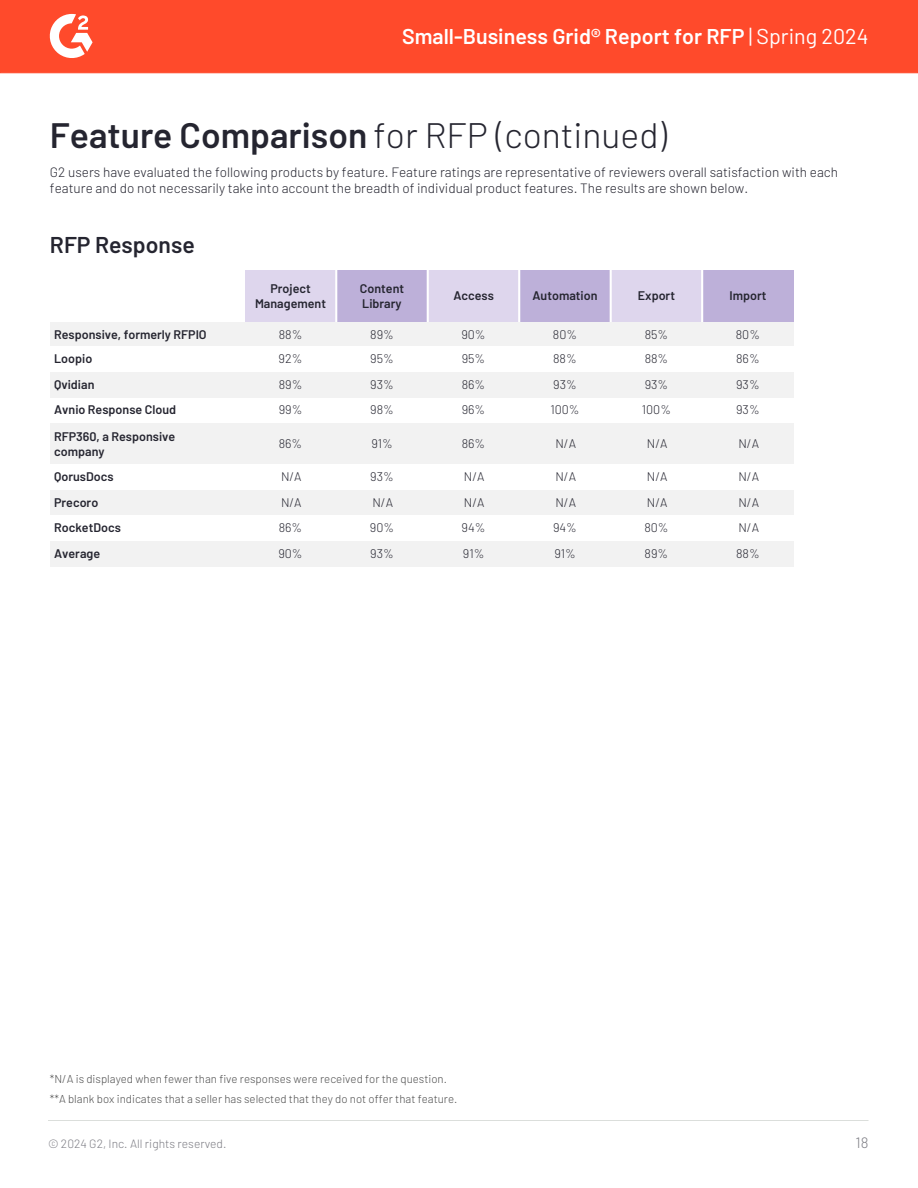
<style>
.page{position:relative;width:918px;height:1188px;background:#fff}
.page>*{position:absolute;margin:0;border:0;box-sizing:border-box;transform-origin:0 0}
.t1{font:600 35.4px "Barlow";color:#252530}
.t2{font:600 22.95px "Barlow";color:#252530}
.t3{font:600 21.45px "Barlow";color:#fff}
.t4{font:300 15px "Barlow";color:#7c7c83}
.t5{font:300 13.5px/16.2px "Barlow";color:#252530}
.t6{font:600 12.45px/15px "Barlow";color:#252530}
.t7{font:300 12.45px "Barlow";color:#252530}
.t8{font:300 12px "Barlow";color:#7c7c83}
.t9{font:300 11.4px/19.4px "Barlow";color:#4d4d4d}
.s1{font-weight:400}
.s2{font-weight:300}
</style>
<div class="page">
<div style="left:0;top:0;width:918px;height:73px;background:#ff4a2b"></div>
<svg style="left:49px;top:14px;width:44px;height:44px"></svg>
<div style="left:245px;top:270px;width:91px;height:52px;background:#ded6ed"></div>
<div style="left:336px;top:270px;width:92px;height:52px;background:#bdb0d9"></div>
<hr style="left:335px;top:270px;width:2px;height:53px;background:#fff">
<div style="left:428px;top:270px;width:91px;height:52px;background:#ded6ed"></div>
<hr style="left:427px;top:270px;width:2px;height:53px;background:#fff">
<div style="left:519px;top:270px;width:92px;height:52px;background:#bdb0d9"></div>
<hr style="left:518px;top:270px;width:2px;height:53px;background:#fff">
<div style="left:611px;top:270px;width:91px;height:52px;background:#ded6ed"></div>
<hr style="left:610px;top:270px;width:2px;height:53px;background:#fff">
<div style="left:702px;top:270px;width:92px;height:52px;background:#bdb0d9"></div>
<hr style="left:701px;top:270px;width:2px;height:53px;background:#fff">
<div style="left:50px;top:322px;width:744px;height:26px;background:#f2f2f2"></div>
<div style="left:50px;top:347px;width:744px;height:25px;background:#fff"></div>
<div style="left:50px;top:372px;width:744px;height:26px;background:#f2f2f2"></div>
<div style="left:50px;top:423px;width:744px;height:42px;background:#f2f2f2"></div>
<div style="left:50px;top:490px;width:744px;height:26px;background:#f2f2f2"></div>
<div style="left:50px;top:541px;width:744px;height:26px;background:#f2f2f2"></div>
<hr style="left:48px;top:1120px;width:820px;height:1px;background:#dbdedb">
<h3 class="t3" style="left:402px;top:22px;width:468px">Small-Business Grid® Report for RFP <span class="s1">| Spring 2024</span></h3>
<h1 class="t1" style="left:50px;top:113px;width:619px">Feature Comparison <span class="s2">for RFP (continued)</span></h1>
<p class="t5" style="left:50px;top:163px;width:790px">G2 users have evaluated the following products by feature. Feature ratings are representative of reviewers overall satisfaction with each feature and do not necessarily take into account the breadth of individual product features. The results are shown below.</p>
<h2 class="t2" style="left:50px;top:230px;width:146px">RFP Response</h2>
<p class="t6" style="left:255px;top:281px;width:73px;text-align:center">Project<br>Management</p>
<p class="t6" style="left:360px;top:281px;width:46px">Content<br>Library</p>
<p class="t6" style="left:453px;top:287px;width:42px">Access</p>
<p class="t6" style="left:533px;top:287px;width:67px">Automation</p>
<p class="t6" style="left:638px;top:287px;width:39px">Export</p>
<p class="t6" style="left:729px;top:287px;width:39px">Import</p>
<p class="t6" style="left:54px;top:326px;width:154px">Responsive, formerly RFPIO</p>
<p class="t7" style="left:279px;top:326px;width:25px">88%</p>
<p class="t7" style="left:370px;top:326px;width:25px">89%</p>
<p class="t7" style="left:461px;top:326px;width:26px">90%</p>
<p class="t7" style="left:553px;top:326px;width:26px">80%</p>
<p class="t7" style="left:645px;top:326px;width:25px">85%</p>
<p class="t7" style="left:736px;top:326px;width:26px">80%</p>
<p class="t6" style="left:54px;top:351px;width:40px">Loopio</p>
<p class="t7" style="left:279px;top:351px;width:25px">92%</p>
<p class="t7" style="left:370px;top:351px;width:25px">95%</p>
<p class="t7" style="left:462px;top:351px;width:25px">95%</p>
<p class="t7" style="left:553px;top:351px;width:25px">88%</p>
<p class="t7" style="left:645px;top:351px;width:25px">88%</p>
<p class="t7" style="left:736px;top:351px;width:25px">86%</p>
<p class="t6" style="left:54px;top:376px;width:42px">Qvidian</p>
<p class="t7" style="left:279px;top:376px;width:25px">89%</p>
<p class="t7" style="left:370px;top:376px;width:25px">93%</p>
<p class="t7" style="left:462px;top:376px;width:25px">86%</p>
<p class="t7" style="left:553px;top:376px;width:25px">93%</p>
<p class="t7" style="left:645px;top:376px;width:25px">93%</p>
<p class="t7" style="left:736px;top:376px;width:25px">93%</p>
<p class="t6" style="left:54px;top:402px;width:123px">Avnio Response Cloud</p>
<p class="t7" style="left:279px;top:402px;width:25px">99%</p>
<p class="t7" style="left:370px;top:402px;width:25px">98%</p>
<p class="t7" style="left:462px;top:402px;width:25px">96%</p>
<p class="t7" style="left:550px;top:402px;width:31px">100%</p>
<p class="t7" style="left:642px;top:402px;width:31px">100%</p>
<p class="t7" style="left:736px;top:402px;width:25px">93%</p>
<p class="t6" style="left:54px;top:428px;width:123px">RFP360, a Responsive company</p>
<p class="t7" style="left:279px;top:435px;width:25px">86%</p>
<p class="t7" style="left:371px;top:435px;width:23px">91%</p>
<p class="t7" style="left:462px;top:435px;width:25px">86%</p>
<p class="t7" style="left:555px;top:435px;width:22px">N/A</p>
<p class="t7" style="left:647px;top:435px;width:22px">N/A</p>
<p class="t7" style="left:738px;top:435px;width:22px">N/A</p>
<p class="t6" style="left:54px;top:469px;width:61px">QorusDocs</p>
<p class="t7" style="left:281px;top:469px;width:22px">N/A</p>
<p class="t7" style="left:370px;top:469px;width:25px">93%</p>
<p class="t7" style="left:464px;top:469px;width:22px">N/A</p>
<p class="t7" style="left:555px;top:469px;width:22px">N/A</p>
<p class="t7" style="left:647px;top:469px;width:22px">N/A</p>
<p class="t7" style="left:738px;top:469px;width:22px">N/A</p>
<p class="t6" style="left:54px;top:494px;width:46px">Precoro</p>
<p class="t7" style="left:281px;top:494px;width:22px">N/A</p>
<p class="t7" style="left:373px;top:494px;width:22px">N/A</p>
<p class="t7" style="left:464px;top:494px;width:22px">N/A</p>
<p class="t7" style="left:555px;top:494px;width:22px">N/A</p>
<p class="t7" style="left:647px;top:494px;width:22px">N/A</p>
<p class="t7" style="left:738px;top:494px;width:22px">N/A</p>
<p class="t6" style="left:54px;top:520px;width:68px">RocketDocs</p>
<p class="t7" style="left:279px;top:520px;width:25px">86%</p>
<p class="t7" style="left:370px;top:520px;width:26px">90%</p>
<p class="t7" style="left:462px;top:520px;width:25px">94%</p>
<p class="t7" style="left:553px;top:520px;width:25px">94%</p>
<p class="t7" style="left:644px;top:520px;width:26px">80%</p>
<p class="t7" style="left:738px;top:520px;width:22px">N/A</p>
<p class="t6" style="left:54px;top:545px;width:48px">Average</p>
<p class="t7" style="left:278px;top:545px;width:26px">90%</p>
<p class="t7" style="left:370px;top:545px;width:25px">93%</p>
<p class="t7" style="left:463px;top:545px;width:23px">91%</p>
<p class="t7" style="left:554px;top:545px;width:23px">91%</p>
<p class="t7" style="left:645px;top:545px;width:25px">89%</p>
<p class="t7" style="left:736px;top:545px;width:25px">88%</p>
<p class="t9" style="left:50px;top:1069px;width:409px">*N/A is displayed when fewer than five responses were received for the question. **A blank box indicates that a seller has selected that they do not offer that feature.</p>
<p class="t8" style="left:48px;top:1136px;width:180px">© 2024 G2, Inc. All rights reserved.</p>
<p class="t4" style="left:856px;top:1132px;width:14px">18</p>
</div>
